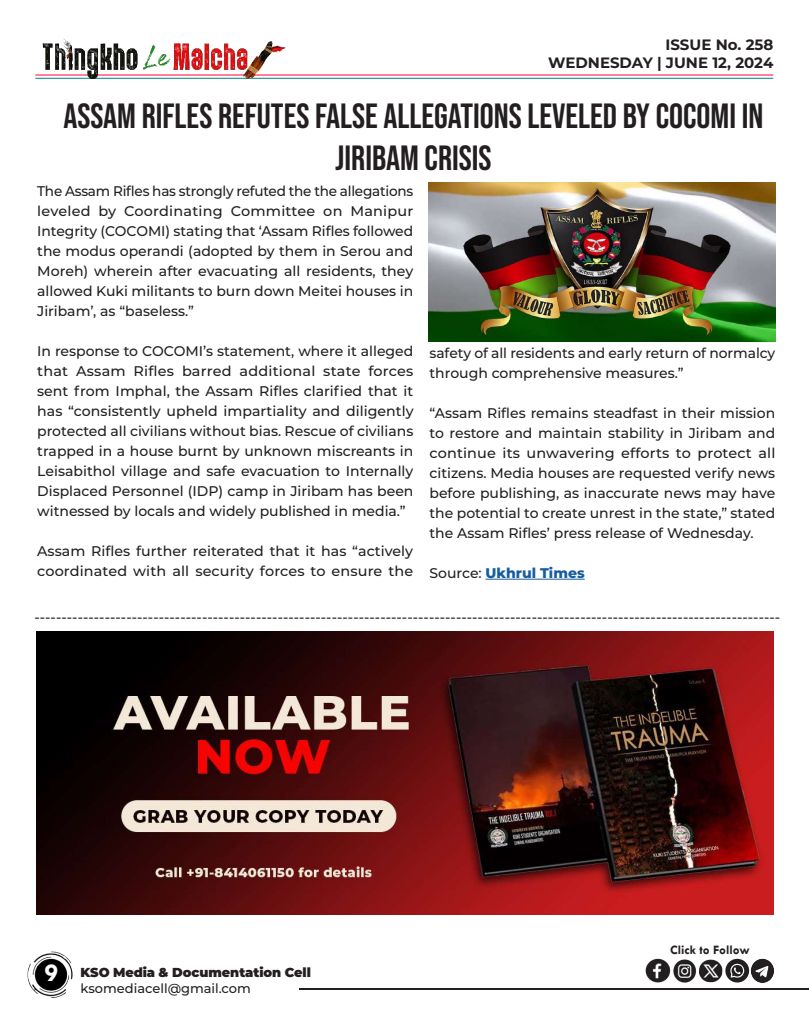
<style>
.page{position:relative;width:810px;height:1013px;background:#fff}
.page>*{position:absolute;margin:0;border:0;box-sizing:border-box;transform-origin:0 0}
.t1{font:35px/42px "Bebas Neue";color:#231f20;text-align:center}
.t2{font:700 26px "Tw Cen";color:#fff}
.t3{font:700 15px/18px "Montserrat";color:#231f20;text-align:right}
.t4{font:500 14px/20px "Montserrat";color:#231f20;text-align:justify}
.t5{font:800 14px "Montserrat";color:#175d9e}
.t6{font:900 13px "Montserrat";letter-spacing:-.005em;color:#231f20}
.t7{font:500 13px "Montserrat";color:#231f20}
.t8{font:700 13px "Tw Cen";color:#231f20}
.s1{font-weight:500;color:#231f20}
</style>
<div class="page">
<hr style="left:299px;top:988px;width:509px;height:1px;background:#231f20">
<img style="left:27px;top:951px;width:46px;height:47px">
<hr style="left:35px;top:74px;width:738px;height:1px;background:#ff002d">
<hr style="left:35px;top:78px;width:738px;height:1px;background:#00848b">
<img style="left:35px;top:38px;width:254px;height:41px">
<img style="left:645px;top:958px;width:129px;height:25px">
<hr style="left:486px;top:578px;width:99px;height:1px;background:#175d9e">
<img style="left:36px;top:631px;width:737px;height:283px">
<img style="left:428px;top:182px;width:347px;height:159px">
<p class="t3" style="left:548px;top:35px;width:227px">ISSUE No. 258<br>WEDNESDAY | JUNE 12, 2024</p>
<h1 class="t1" style="left:63px;top:94px;width:702px">ASSAM RIFLES REFUTES FALSE ALLEGATIONS LEVELED BY COCOMI IN<br>JIRIBAM CRISIS</h1>
<p class="t4" style="left:37px;top:180px;width:378px">The Assam Rifles has strongly refuted the the allegations leveled by Coordinating Committee on Manipur Integrity (COCOMI) stating that ‘Assam Rifles followed the modus operandi (adopted by them in Serou and Moreh) wherein after evacuating all residents, they allowed Kuki militants to burn down Meitei houses in Jiribam’, as “baseless.”</p>
<p class="t4" style="left:37px;top:340px;width:378px">In response to COCOMI’s statement, where it alleged that Assam Rifles barred additional state forces sent from Imphal, the Assam Rifles clarified that it has “consistently upheld impartiality and diligently protected all civilians without bias. Rescue of civilians trapped in a house burnt by unknown miscreants in Leisabithol village and safe evacuation to Internally Displaced Personnel (IDP) camp in Jiribam has been witnessed by locals and widely published in media.”</p>
<p class="t4" style="left:37px;top:540px;width:378px">Assam Rifles further reiterated that it has “actively coordinated with all security forces to ensure the</p>
<p class="t4" style="left:430px;top:342px;width:347px">safety of all residents and early return of normalcy through comprehensive measures.”</p>
<p class="t4" style="left:430px;top:402px;width:347px">“Assam Rifles remains steadfast in their mission to restore and maintain stability in Jiribam and continue its unwavering efforts to protect all citizens. Media houses are requested verify news before publishing, as inaccurate news may have the potential to create unrest in the state,” stated the Assam Rifles’ press release of Wednesday.</p>
<p class="t5" style="left:430px;top:562px;width:157px"><span class="s1">Source:</span> Ukhrul Times</p>
<p class="t4" style="left:34px;top:606px;width:747px">------------------------------------------------------------------------------------------------------------------------------------------</p>
<h2 class="t2" style="left:44px;top:957px;width:15px">9</h2>
<p class="t6" style="left:81px;top:962px;width:232px">KSO Media &amp; Documentation Cell</p>
<p class="t7" style="left:81px;top:978px;width:172px">ksomediacell@gmail.com</p>
<p class="t8" style="left:670px;top:942px;width:81px">Click to Follow</p>
</div>
